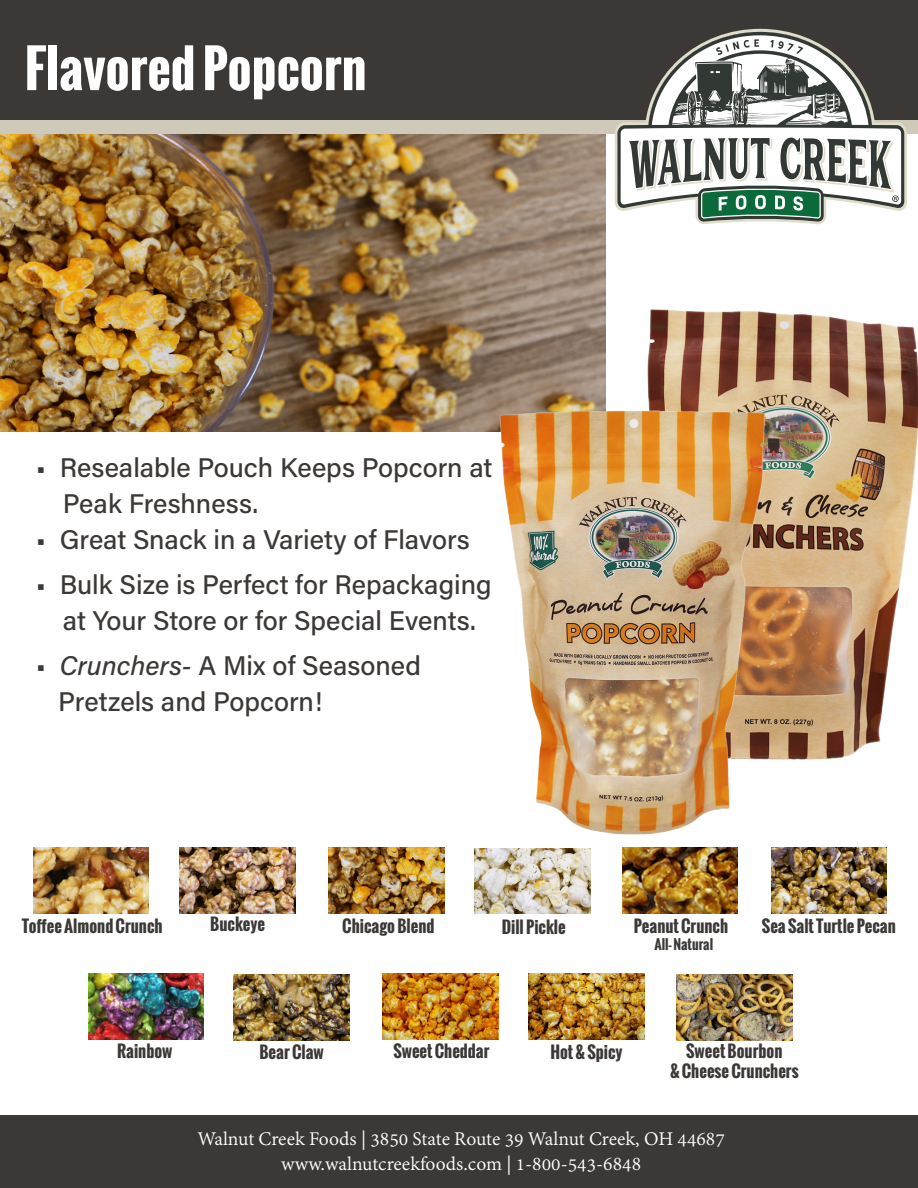
<style>
.page{position:relative;width:918px;height:1188px;background:#fff}
.page>*{position:absolute;margin:0;border:0;box-sizing:border-box;transform-origin:0 0}
.t1{font:700 51px "Oswald";color:#fff}
.t2{font:500 27px/36px "Acumin Pro";color:#3b3836}
.t3{font:21px "Adobe Devanagari";color:#fff}
.t4{font:700 16.5px/19.8px "Oswald";color:#3b3836;text-align:center}
.t5{font:700 13.5px "Oswald";color:#3b3836}
.s1{font-style:italic}
</style>
<div class="page">
<div style="left:0;top:1115px;width:918px;height:73px;background:#3b3836"></div>
<img style="left:0;top:134px;width:605px;height:298px">
<div style="left:0;top:0;width:918px;height:134px;background:#cfc9ba"></div>
<div style="left:0;top:0;width:918px;height:120px;background:#3b3836"></div>
<svg style="left:615px;top:29px;width:292px;height:182px"></svg>
<svg style="left:617px;top:32px;width:287px;height:177px"></svg>
<svg style="left:824px;top:104px;width:9px;height:5px"></svg>
<svg style="left:688px;top:62px;width:54px;height:62px"></svg>
<svg style="left:629px;top:138px;width:270px;height:86px"></svg>
<img style="left:33px;top:848px;width:116px;height:66px">
<img style="left:771px;top:848px;width:116px;height:66px">
<img style="left:180px;top:848px;width:115px;height:66px">
<img style="left:622px;top:848px;width:116px;height:66px">
<img style="left:328px;top:848px;width:116px;height:66px">
<img style="left:475px;top:848px;width:115px;height:66px">
<img style="left:88px;top:974px;width:116px;height:65px">
<img style="left:234px;top:974px;width:116px;height:66px">
<img style="left:382px;top:974px;width:116px;height:65px">
<img style="left:529px;top:974px;width:115px;height:65px">
<img style="left:677px;top:974px;width:115px;height:66px">
<img style="left:548px;top:281px;width:370px;height:479px">
<img style="left:404px;top:389px;width:401px;height:459px">
<p class="t1" style="left:25px;top:30px;width:344px">Flavored Popcorn</p>
<p class="t2" style="left:63px;top:448px;width:431px;text-indent:-27px">• Resealable Pouch Keeps Popcorn at<br>Peak Freshness.</p>
<p class="t2" style="left:36px;top:520px;width:436px">• Great Snack in a Variety of Flavors</p>
<p class="t2" style="left:36px;top:565px;width:457px">• Bulk Size is Perfect for Repackaging</p>
<p class="t2" style="left:63px;top:601px;width:414px">at Your Store or for Special Events.</p>
<p class="t2" style="left:36px;top:646px;width:387px">• <span class="s1">Crunchers-</span> A Mix of Seasoned</p>
<p class="t2" style="left:58px;top:682px;width:266px">Pretzels and Popcorn!</p>
<p class="t4" style="left:22px;top:916px;width:142px">Toffee Almond Crunch</p>
<p class="t4" style="left:210px;top:915px;width:56px">Buckeye</p>
<p class="t4" style="left:342px;top:916px;width:94px">Chicago Blend</p>
<p class="t4" style="left:634px;top:916px;width:96px">Peanut Crunch</p>
<p class="t4" style="left:762px;top:916px;width:135px">Sea Salt Turtle Pecan</p>
<p class="t4" style="left:502px;top:917px;width:66px">Dill Pickle</p>
<p class="t4" style="left:117px;top:1042px;width:57px">Rainbow</p>
<p class="t4" style="left:259px;top:1042px;width:66px">Bear Claw</p>
<p class="t5" style="left:654px;top:934px;width:60px">All- Natural</p>
<p class="t4" style="left:393px;top:1042px;width:98px">Sweet Cheddar</p>
<p class="t4" style="left:550px;top:1042px;width:74px">Hot &amp; Spicy</p>
<p class="t4" style="left:670px;top:1042px;width:130px">Sweet Bourbon<br>&amp; Cheese Crunchers</p>
<p class="t3" style="left:197px;top:1126px;width:529px">Walnut Creek Foods | 3850 State Route 39 Walnut Creek, OH 44687</p>
<p class="t3" style="left:281px;top:1152px;width:362px">www.walnutcreekfoods.com | 1-800-543-6848</p>
</div>
